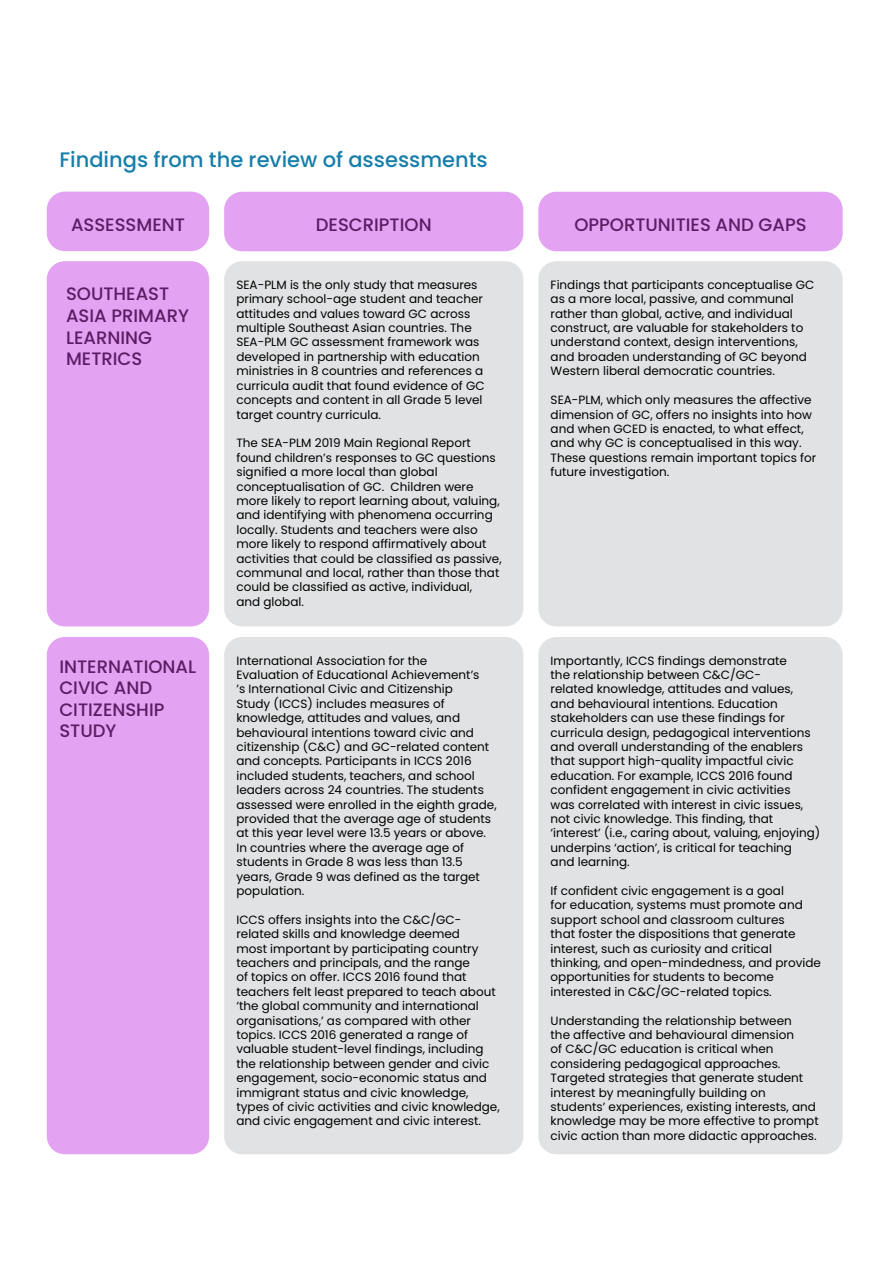
<style>
.page{position:relative;width:893px;height:1263px;background:#fff}
.page>*{position:absolute;margin:0;border:0;box-sizing:border-box;transform-origin:0 0}
.t1{font:500 21px "Poppins";color:#167eab}
.t2{font:500 18px/21.6px "Poppins";color:#5e1c66}
.t3{font:12px/14.4px "Poppins";color:#000}
</style>
<div class="page">
<div style="left:224px;top:192px;width:299px;height:59px;background:#e3a3f2;border-radius:18px"></div>
<div style="left:224px;top:261px;width:299px;height:365px;background:#e1e2e3;border-radius:18px"></div>
<div style="left:224px;top:637px;width:299px;height:517px;background:#e1e2e3;border-radius:18px"></div>
<div style="left:538px;top:637px;width:305px;height:517px;background:#e1e2e3;border-radius:18px"></div>
<div style="left:538px;top:261px;width:305px;height:365px;background:#e1e2e3;border-radius:18px"></div>
<div style="left:47px;top:261px;width:162px;height:365px;background:#e3a3f2;border-radius:18px"></div>
<div style="left:47px;top:192px;width:162px;height:59px;background:#e3a3f2;border-radius:18px"></div>
<div style="left:47px;top:637px;width:162px;height:517px;background:#e3a3f2;border-radius:18px"></div>
<div style="left:538px;top:192px;width:305px;height:59px;background:#e3a3f2;border-radius:18px"></div>
<h1 class="t1" style="left:59px;top:147px;width:430px">Findings from the review of assessments</h1>
<h2 class="t2" style="left:71px;top:214px;width:115px">ASSESSMENT</h2>
<h2 class="t2" style="left:316px;top:214px;width:117px">DESCRIPTION</h2>
<h2 class="t2" style="left:574px;top:214px;width:234px">OPPORTUNITIES AND GAPS</h2>
<h2 class="t2" style="left:66px;top:283px;width:124px">SOUTHEAST<br>ASIA PRIMARY<br>LEARNING<br>METRICS</h2>
<h2 class="t2" style="left:59px;top:655px;width:138px">INTERNATIONAL<br>CIVIC AND<br>CITIZENSHIP<br>STUDY</h2>
<p class="t3" style="left:236px;top:278px;width:250px">SEA-PLM is the only study that measures primary school-age student and teacher attitudes and values toward GC across multiple Southeast Asian countries. The SEA-PLM GC assessment framework was developed in partnership with education ministries in 8 countries and references a curricula audit that found evidence of GC concepts and content in all Grade 5 level target country curricula.</p>
<p class="t3" style="left:236px;top:436px;width:267px">The SEA-PLM 2019 Main Regional Report found children’s responses to GC questions signified a more local than global conceptualisation of GC. Children were more likely to report learning about, valuing, and identifying with phenomena occurring locally. Students and teachers were also more likely to respond affirmatively about activities that could be classified as passive, communal and local, rather than those that could be classified as active, individual,<br>and global.</p>
<p class="t3" style="left:236px;top:653px;width:262px">International Association for the<br>Evaluation of Educational Achievement’s<br>’s International Civic and Citizenship<br>Study (ICCS) includes measures of knowledge, attitudes and values, and behavioural intentions toward civic and citizenship (C&amp;C) and GC-related content and concepts. Participants in ICCS 2016 included students, teachers, and school leaders across 24 countries. The students assessed were enrolled in the eighth grade, provided that the average age of students at this year level were 13.5 years or above.<br>In countries where the average age of students in Grade 8 was less than 13.5 years, Grade 9 was defined as the target population.</p>
<p class="t3" style="left:236px;top:912px;width:265px">ICCS offers insights into the C&amp;C/GC&shy;related skills and knowledge deemed<br>most important by participating country teachers and principals, and the range<br>of topics on offer. ICCS 2016 found that teachers felt least prepared to teach about ‘the global community and international organisations,’ as compared with other topics. ICCS 2016 generated a range of valuable student-level findings, including the relationship between gender and civic engagement, socio-economic status and immigrant status and civic knowledge, types of civic activities and civic knowledge, and civic engagement and civic interest.</p>
<p class="t3" style="left:551px;top:278px;width:265px">Findings that participants conceptualise GC as a more local, passive, and communal rather than global, active, and individual construct, are valuable for stakeholders to understand context, design interventions, and broaden understanding of GC beyond Western liberal democratic countries.</p>
<p class="t3" style="left:551px;top:393px;width:267px">SEA-PLM, which only measures the affective dimension of GC, offers no insights into how and when GCED is enacted, to what effect, and why GC is conceptualised in this way.<br>These questions remain important topics for future investigation.</p>
<p class="t3" style="left:551px;top:653px;width:271px">Importantly, ICCS findings demonstrate<br>the relationship between C&amp;C/GC-<br>related knowledge, attitudes and values,<br>and behavioural intentions. Education stakeholders can use these findings for curricula design, pedagogical interventions and overall understanding of the enablers that support high-quality impactful civic education. For example, ICCS 2016 found confident engagement in civic activities<br>was correlated with interest in civic issues, not civic knowledge. This finding, that ‘interest’ (i.e., caring about, valuing, enjoying) underpins ‘action’, is critical for teaching<br>and learning.</p>
<p class="t3" style="left:551px;top:884px;width:272px">If confident civic engagement is a goal<br>for education, systems must promote and support school and classroom cultures<br>that foster the dispositions that generate interest, such as curiosity and critical thinking, and open-mindedness, and provide opportunities for students to become interested in C&amp;C/GC-related topics.</p>
<p class="t3" style="left:551px;top:1013px;width:270px">Understanding the relationship between<br>the affective and behavioural dimension<br>of C&amp;C/GC education is critical when considering pedagogical approaches.<br>Targeted strategies that generate student interest by meaningfully building on students’ experiences, existing interests, and knowledge may be more effective to prompt civic action than more didactic approaches.</p>
</div>
